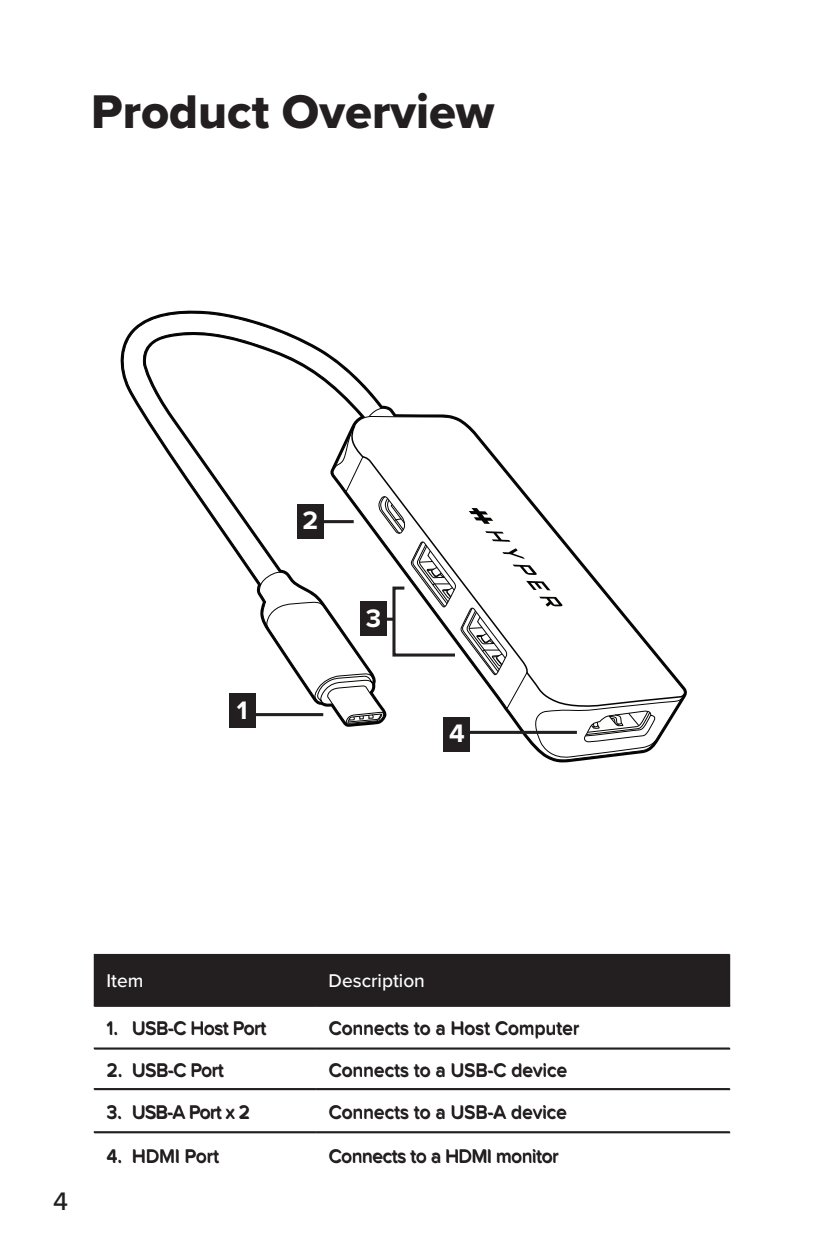
<style>
.page{position:relative;width:819px;height:1260px;background:#fff}
.page>*{position:absolute;margin:0;border:0;box-sizing:border-box;transform-origin:0 0}
.t1{font:49px "Proxima Nova Extrabld";color:#231f20}
.t2{font:700 26.25px "Proxima Nova";color:#fff}
.t3{font:500 26.25px "Proxima Nova";color:#231f20}
.t4{font:500 19.25px "Proxima Nova";color:#231f20}
.t5{font:500 19.25px "Proxima Nova";letter-spacing:-.02em;color:#231f20}
.t6{font:500 19.25px "Proxima Nova";color:#fff}
</style>
<div class="page">
<hr style="left:94px;top:1005px;width:222px;height:2px;background:#231f20">
<hr style="left:316px;top:1005px;width:414px;height:2px;background:#231f20">
<hr style="left:94px;top:1048px;width:222px;height:2px;background:#231f20">
<hr style="left:316px;top:1048px;width:414px;height:2px;background:#231f20">
<div style="left:94px;top:954px;width:636px;height:51px;background:#231f20"></div>
<hr style="left:94px;top:1047px;width:222px;height:2px;background:#231f20">
<hr style="left:316px;top:1047px;width:414px;height:2px;background:#231f20">
<hr style="left:94px;top:1088px;width:222px;height:2px;background:#231f20">
<hr style="left:316px;top:1088px;width:414px;height:2px;background:#231f20">
<hr style="left:94px;top:1131px;width:222px;height:2px;background:#231f20">
<hr style="left:316px;top:1131px;width:414px;height:2px;background:#231f20">
<svg style="left:120px;top:310px;width:567px;height:453px"></svg>
<div style="left:229px;top:694px;width:26px;height:34px;background:#231f20"></div>
<hr style="left:253px;top:713px;width:70px;height:3px;background:#231f20">
<svg style="left:257px;top:433px;width:426px;height:326px"></svg>
<h1 class="t1" style="left:91px;top:75px;width:405px">Product Overview</h1>
<h2 class="t2" style="left:237px;top:698px;width:12px">1</h2>
<h2 class="t2" style="left:302px;top:508px;width:17px">2</h2>
<h2 class="t2" style="left:366px;top:606px;width:17px">3</h2>
<h2 class="t2" style="left:449px;top:721px;width:17px">4</h2>
<h2 class="t3" style="left:53px;top:1182px;width:16px">4</h2>
<p class="t6" style="left:106px;top:966px;width:38px">Item</p>
<p class="t6" style="left:329px;top:966px;width:98px">Description</p>
<p class="t5" style="left:106px;top:1014px;width:161px">1. USB-C Host Port</p>
<p class="t4" style="left:329px;top:1014px;width:252px">Connects to a Host Computer</p>
<p class="t4" style="left:106px;top:1055px;width:119px">2. USB-C Port</p>
<p class="t4" style="left:329px;top:1055px;width:240px">Connects to a USB-C device</p>
<p class="t4" style="left:106px;top:1097px;width:145px">3. USB-A Port x 2</p>
<p class="t4" style="left:329px;top:1097px;width:240px">Connects to a USB-A device</p>
<p class="t4" style="left:106px;top:1142px;width:114px">4. HDMI Port</p>
<p class="t5" style="left:329px;top:1142px;width:231px">Connects to a HDMI monitor</p>
</div>
